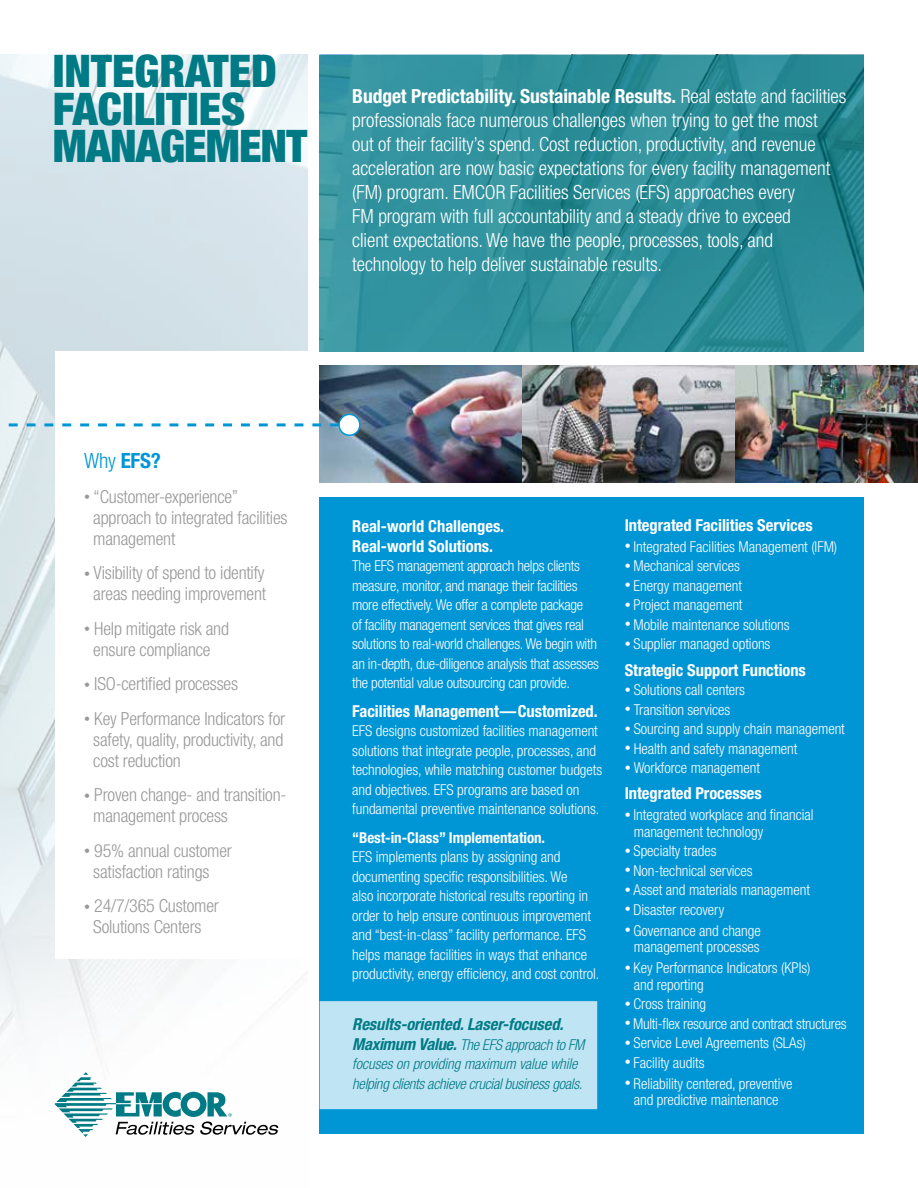
<style>
.page{position:relative;width:918px;height:1188px;background:#fff}
.page>*{position:absolute;margin:0;border:0;box-sizing:border-box;transform-origin:0 0}
.t1{font:900 condensed 45px/37.5px "Helvetica Neue";color:#007b85}
.t2{font:700 condensed 21px "Helvetica Neue";color:#0096d6}
.t3{font:300 condensed 19.5px/24px "Helvetica Neue";letter-spacing:-.005em;color:#fff}
.t4{font:300 condensed 18px/21px "Helvetica Neue";letter-spacing:-.01em;color:#9a9999}
.t5{font:700 condensed 16.5px/19.5px "Helvetica Neue";letter-spacing:-.005em;color:#fff}
.t6{font:italic 700 condensed 16.5px "Helvetica Neue";letter-spacing:-.005em;color:#007b85}
.t7{font:300 condensed 15px/19.5px "Helvetica Neue";letter-spacing:-.005em;color:#fff}
.t8{font:italic 300 condensed 15px/19.5px "Helvetica Neue";letter-spacing:-.02em;color:#007b85}
.t9{font:700 condensed 15px "Helvetica Neue";letter-spacing:-.005em;color:#fff}
.s1{font-weight:700}
.s2{font-weight:300}
.s3{font-size:12px}
.s4{font-weight:700;font-size:16.5px}
</style>
<div class="page">
<div style="left:320px;top:496px;width:544px;height:637px;background:#0096d6"></div>
<img style="left:0;top:55px;width:308px;height:1073px">
<svg style="left:320px;top:55px;width:544px;height:297px;fill:#30919c"></svg>
<svg style="left:55px;top:1072px;width:223px;height:65px"></svg>
<img style="left:320px;top:365px;width:203px;height:118px">
<img style="left:523px;top:365px;width:395px;height:118px">
<div style="left:55px;top:352px;width:261px;height:607px;background:#fff"></div>
<div style="left:339px;top:414px;width:21px;height:21px;background:#fff;border-radius:50%"></div>
<div style="left:338px;top:414px;width:23px;height:22px;border:2px solid #0096d6;border-radius:50%"></div>
<svg style="left:0;top:423px;width:339px;height:3px"></svg>
<div style="left:320px;top:1001px;width:277px;height:108px;background:#bfe4f4"></div>
<h1 class="t1" style="left:53px;top:52px;width:256px">INTEGRATED<br>FACILITIES<br>MANAGEMENT</h1>
<p class="t3" style="left:352px;top:84px;width:496px"><span class="s1">Budget Predictability. Sustainable Results.</span> Real estate and facilities professionals face numerous challenges when trying to get the most<br>out of their facility’s spend. Cost reduction, productivity, and revenue acceleration are now basic expectations for every facility management (FM) program. EMCOR Facilities Services (EFS) approaches every<br>FM program with full accountability and a steady drive to exceed<br>client expectations. We have the people, processes, tools, and technology to help deliver sustainable results.</p>
<h2 class="t2" style="left:84px;top:448px;width:78px"><span class="s2">Why</span> EFS?</h2>
<p class="t4" style="left:93px;top:486px;width:196px;text-indent:-9px"><span class="s3">•</span> “Customer-experience” approach to integrated facilities management</p>
<p class="t4" style="left:84px;top:562px;width:183px;text-align:center"><span class="s3">•</span> Visibility of spend to identify areas needing improvement</p>
<p class="t4" style="left:84px;top:618px;width:146px;text-align:center"><span class="s3">•</span> Help mitigate risk and ensure compliance</p>
<p class="t4" style="left:84px;top:673px;width:155px"><span class="s3">•</span> ISO-certified processes</p>
<p class="t4" style="left:93px;top:708px;width:193px;text-align:justify;text-indent:-9px"><span class="s3">•</span> Key Performance Indicators for safety, quality, productivity, and cost reduction</p>
<p class="t4" style="left:93px;top:784px;width:195px;text-indent:-9px"><span class="s3">•</span> Proven change- and transition&shy;management process</p>
<p class="t4" style="left:93px;top:840px;width:140px;text-indent:-9px"><span class="s3">•</span> 95% annual customer satisfaction ratings</p>
<p class="t4" style="left:84px;top:895px;width:136px;text-align:center"><span class="s3">•</span> 24/7/365 Customer<br>Solutions Centers</p>
<p class="t5" style="left:352px;top:516px;width:154px">Real-world Challenges.<br>Real-world Solutions.</p>
<p class="t7" style="left:352px;top:556px;width:248px">The EFS management approach helps clients measure, monitor, and manage their facilities more effectively. We offer a complete package<br>of facility management services that gives real solutions to real-world challenges. We begin with an in-depth, due-diligence analysis that assesses the potential value outsourcing can provide.</p>
<p class="t5" style="left:352px;top:701px;width:247px">Facilities Management—Customized.</p>
<p class="t7" style="left:352px;top:721px;width:252px">EFS designs customized facilities management solutions that integrate people, processes, and technologies, while matching customer budgets and objectives. EFS programs are based on fundamental preventive maintenance solutions.</p>
<p class="t9" style="left:352px;top:828px;width:195px">“Best-in-Class” Implementation.</p>
<p class="t7" style="left:352px;top:847px;width:249px">EFS implements plans by assigning and documenting specific responsibilities. We<br>also incorporate historical results reporting in order to help ensure continuous improvement and “best-in-class” facility performance. EFS helps manage facilities in ways that enhance productivity, energy efficiency, and cost control.</p>
<p class="t6" style="left:352px;top:1014px;width:213px">Results-oriented. Laser-focused.</p>
<p class="t8" style="left:352px;top:1035px;width:234px"><span class="s4">Maximum Value.</span> The EFS approach to FM focuses on providing maximum value while helping clients achieve crucial business goals.</p>
<p class="t5" style="left:625px;top:515px;width:189px">Integrated Facilities Services</p>
<p class="t7" style="left:625px;top:537px;width:214px"><span class="s3">•</span> Integrated Facilities Management (IFM)</p>
<p class="t7" style="left:625px;top:556px;width:117px"><span class="s3">•</span> Mechanical services</p>
<p class="t7" style="left:625px;top:576px;width:119px"><span class="s3">•</span> Energy management</p>
<p class="t7" style="left:625px;top:595px;width:119px"><span class="s3">•</span> Project management</p>
<p class="t7" style="left:625px;top:615px;width:166px"><span class="s3">•</span> Mobile maintenance solutions</p>
<p class="t7" style="left:625px;top:634px;width:147px"><span class="s3">•</span> Supplier managed options</p>
<p class="t5" style="left:625px;top:660px;width:183px">Strategic Support Functions</p>
<p class="t7" style="left:625px;top:680px;width:122px"><span class="s3">•</span> Solutions call centers</p>
<p class="t7" style="left:625px;top:699px;width:107px"><span class="s3">•</span> Transition services</p>
<p class="t7" style="left:625px;top:719px;width:222px"><span class="s3">•</span> Sourcing and supply chain management</p>
<p class="t7" style="left:625px;top:738px;width:174px"><span class="s3">•</span> Health and safety management</p>
<p class="t7" style="left:625px;top:758px;width:137px"><span class="s3">•</span> Workforce management</p>
<p class="t5" style="left:625px;top:783px;width:139px">Integrated Processes</p>
<p class="t7" style="left:634px;top:807px;width:181px;line-height:16.5px;text-indent:-9px"><span class="s3">•</span> Integrated workplace and financial management technology</p>
<p class="t7" style="left:625px;top:841px;width:93px"><span class="s3">•</span> Specialty trades</p>
<p class="t7" style="left:625px;top:861px;width:129px"><span class="s3">•</span> Non-technical services</p>
<p class="t7" style="left:625px;top:880px;width:187px"><span class="s3">•</span> Asset and materials management</p>
<p class="t7" style="left:625px;top:900px;width:101px"><span class="s3">•</span> Disaster recovery</p>
<p class="t7" style="left:625px;top:922px;width:138px;line-height:16.5px;text-align:center"><span class="s3">•</span> Governance and change management processes</p>
<p class="t7" style="left:634px;top:960px;width:178px;line-height:16.5px;text-indent:-9px"><span class="s3">•</span> Key Performance Indicators (KPIs) and reporting</p>
<p class="t7" style="left:625px;top:994px;width:83px"><span class="s3">•</span> Cross training</p>
<p class="t7" style="left:625px;top:1014px;width:223px"><span class="s3">•</span> Multi-flex resource and contract structures</p>
<p class="t7" style="left:625px;top:1033px;width:183px"><span class="s3">•</span> Service Level Agreements (SLAs)</p>
<p class="t7" style="left:625px;top:1053px;width:81px"><span class="s3">•</span> Facility audits</p>
<p class="t7" style="left:625px;top:1075px;width:169px;line-height:16.5px;text-align:center"><span class="s3">•</span> Reliability centered, preventive and predictive maintenance</p>
</div>
